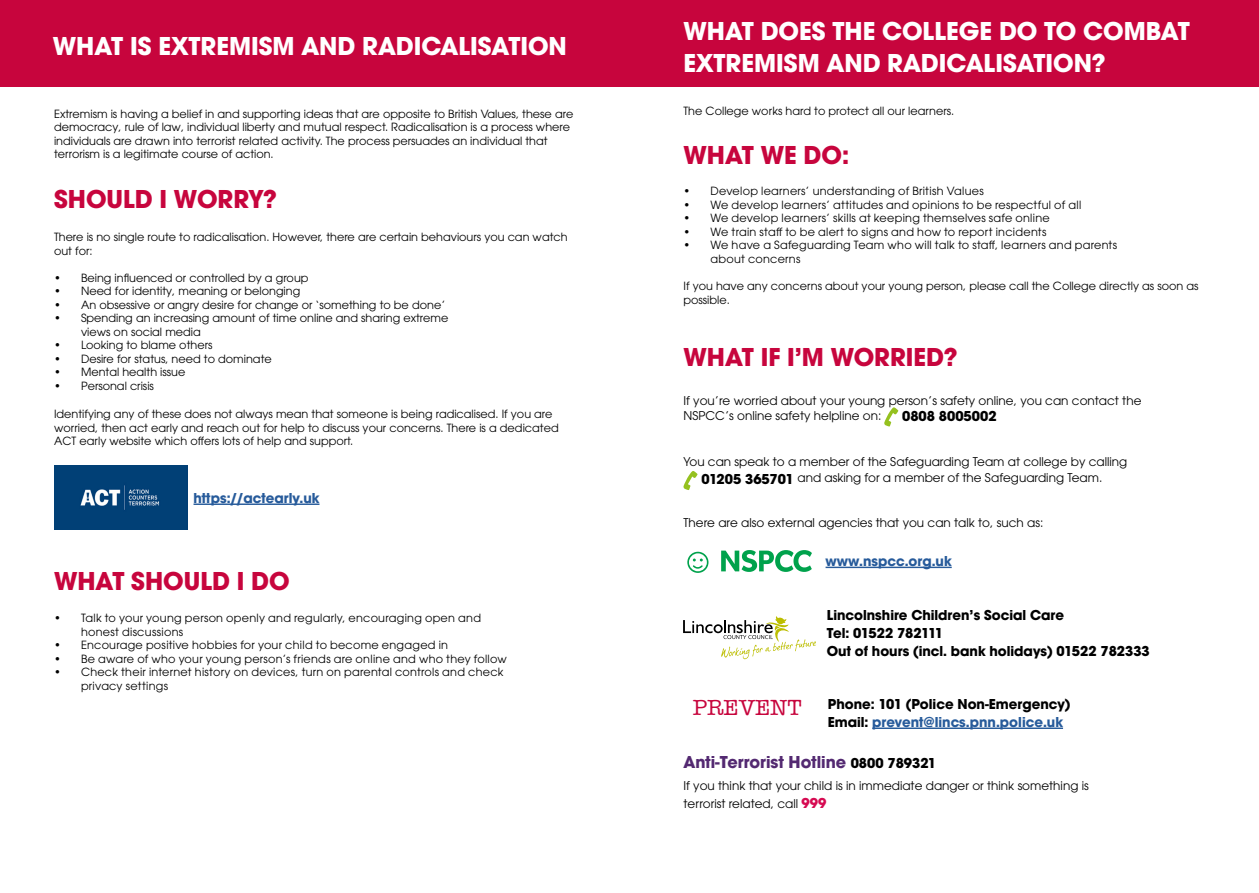
<style>
.page{position:relative;width:1259px;height:893px;background:#fff}
.page>*{position:absolute;margin:0;border:0;box-sizing:border-box;transform-origin:0 0}
.t1{font:700 27px/32.4px "Avant Garde Gothic Itc T";color:#fff}
.t2{font:700 27px "Avant Garde Gothic Itc T";color:#c7053d}
.t3{font:22.5px "American Typewriter";color:#c7053d}
.t4{font:700 18px "Avant Garde Gothic Itc T";color:#532971}
.t5{font:700 15px/18px "Avant Garde Gothic Itc T";color:#000}
.t6{font:700 15px "Avant Garde Gothic Itc T";color:#275b9b}
.t7{font:12px/14.4px "ITC Avant Garde Pro";color:#000}
.t8{font:11.25px/13.5px "ITC Avant Garde Pro";color:#000}
.t9{font:11.25px/13.5px "ITC Avant Garde Pro";letter-spacing:.025em;color:#000}
.s1{font-family:"Avant Garde Gothic Itc T";font-weight:700;font-size:15px}
.s2{color:#275b9b}
.s3{font-size:15px;color:#000}
.s4{font-family:"Avant Garde Gothic Itc T";font-weight:700;font-size:15px;color:#d60b52}
</style>
<div class="page">
<div style="left:0;top:0;width:1259px;height:86px;background:#c7053d"></div>
<img style="left:54px;top:466px;width:134px;height:63px">
<hr style="left:193px;top:503px;width:126px;height:2px;background:#275b9b">
<svg style="left:884px;top:407px;width:14px;height:19px"></svg>
<svg style="left:683px;top:471px;width:14px;height:19px"></svg>
<svg style="left:721px;top:550px;width:91px;height:22px"></svg>
<svg style="left:687px;top:552px;width:21px;height:21px"></svg>
<svg style="left:683px;top:616px;width:133px;height:43px"></svg>
<hr style="left:825px;top:567px;width:126px;height:1px;background:#275b9b">
<hr style="left:872px;top:727px;width:191px;height:2px;background:#275b9b">
<h1 class="t1" style="left:53px;top:29px;width:515px">WHAT IS EXTREMISM AND RADICALISATION</h1>
<p class="t8" style="left:54px;top:107px;width:521px">Extremism is having a belief in and supporting ideas that are opposite to British Values, these are democracy, rule of law, individual liberty and mutual respect. Radicalisation is a process where individuals are drawn into terrorist related activity. The process persuades an individual that terrorism is a legitimate course of action.</p>
<h1 class="t2" style="left:54px;top:183px;width:224px">SHOULD I WORRY?</h1>
<p class="t8" style="left:54px;top:230px;width:515px">There is no single route to radicalisation. However, there are certain behaviours you can watch out for:</p>
<p class="t8" style="left:54px;top:271px;width:256px">• Being influenced or controlled by a group</p>
<p class="t8" style="left:54px;top:284px;width:248px">• Need for identity, meaning or belonging</p>
<p class="t8" style="left:54px;top:298px;width:393px">• An obsessive or angry desire for change or ‘something to be done’</p>
<p class="t8" style="left:81px;top:311px;width:369px;text-indent:-27px">• Spending an increasing amount of time online and sharing extreme views on social media</p>
<p class="t8" style="left:54px;top:338px;width:160px">• Looking to blame others</p>
<p class="t8" style="left:54px;top:352px;width:219px">• Desire for status, need to dominate</p>
<p class="t8" style="left:54px;top:365px;width:133px">• Mental health issue</p>
<p class="t8" style="left:54px;top:379px;width:101px">• Personal crisis</p>
<p class="t8" style="left:54px;top:407px;width:506px">Identifying any of these does not always mean that someone is being radicalised. If you are worried, then act early and reach out for help to discuss your concerns. There is a dedicated<br>ACT early website which offers lots of help and support.</p>
<h3 class="t6" style="left:193px;top:489px;width:127px">https://actearly.uk</h3>
<h1 class="t2" style="left:54px;top:565px;width:237px">WHAT SHOULD I DO</h1>
<p class="t9" style="left:81px;top:611px;width:401px;text-indent:-27px">• Talk to your young person openly and regularly, encouraging open and honest discussions</p>
<p class="t9" style="left:54px;top:638px;width:396px">• Encourage positive hobbies for your child to become engaged in</p>
<p class="t9" style="left:54px;top:652px;width:454px">• Be aware of who your young person’s friends are online and who they follow</p>
<p class="t9" style="left:81px;top:665px;width:424px;text-indent:-27px">• Check their internet history on devices, turn on parental controls and check privacy settings</p>
<h1 class="t1" style="left:683px;top:14px;width:508px">WHAT DOES THE COLLEGE DO TO COMBAT<br>EXTREMISM AND RADICALISATION?</h1>
<p class="t8" style="left:683px;top:104px;width:272px">The College works hard to protect all our learners.</p>
<h1 class="t2" style="left:683px;top:138px;width:167px">WHAT WE DO:</h1>
<p class="t9" style="left:683px;top:184px;width:302px">• Develop learners’ understanding of British Values</p>
<p class="t9" style="left:683px;top:198px;width:399px">• We develop learners’ attitudes and opinions to be respectful of all</p>
<p class="t9" style="left:683px;top:211px;width:368px">• We develop learners’ skills at keeping themselves safe online</p>
<p class="t9" style="left:683px;top:225px;width:364px">• We train staff to be alert to signs and how to report incidents</p>
<p class="t9" style="left:710px;top:238px;width:408px;text-indent:-27px">• We have a Safeguarding Team who will talk to staff, learners and parents about concerns</p>
<p class="t8" style="left:683px;top:279px;width:516px">If you have any concerns about your young person, please call the College directly as soon as possible.</p>
<h1 class="t2" style="left:683px;top:341px;width:275px">WHAT IF I’M WORRIED?</h1>
<p class="t7" style="left:683px;top:393px;width:459px">If you’re worried about your young person’s safety online, you can contact the<br>NSPCC’s online safety helpline on:</p>
<h3 class="t5" style="left:902px;top:406px;width:96px">0808 8005002</h3>
<p class="t7" style="left:683px;top:454px;width:445px;line-height:15.8px;text-align:center">You can speak to a member of the Safeguarding Team at college by calling<br><span class="s1">01205 365701</span> and asking for a member of the Safeguarding Team.</p>
<p class="t7" style="left:683px;top:515px;width:361px">There are also external agencies that you can talk to, such as:</p>
<h3 class="t6" style="left:825px;top:552px;width:128px">www.nspcc.org.uk</h3>
<h3 class="t5" style="left:827px;top:605px;width:324px">Lincolnshire Children’s Social Care<br>Tel: 01522 782111<br>Out of hours (incl. bank holidays) 01522 782333</h3>
<h3 class="t5" style="left:827px;top:694px;width:244px">Phone: 101 (Police Non-Emergency)<br>Email: <span class="s2">prevent@lincs.pnn.police.uk</span></h3>
<h3 class="t4" style="left:683px;top:751px;width:254px">Anti-Terrorist Hotline <span class="s3">0800 789321</span></h3>
<p class="t7" style="left:683px;top:777px;width:407px;line-height:18px">If you think that your child is in immediate danger or think something is terrorist related, call <span class="s4">999</span></p>
<h2 class="t3" style="left:693px;top:690px;width:110px">PREVENT</h2>
</div>
